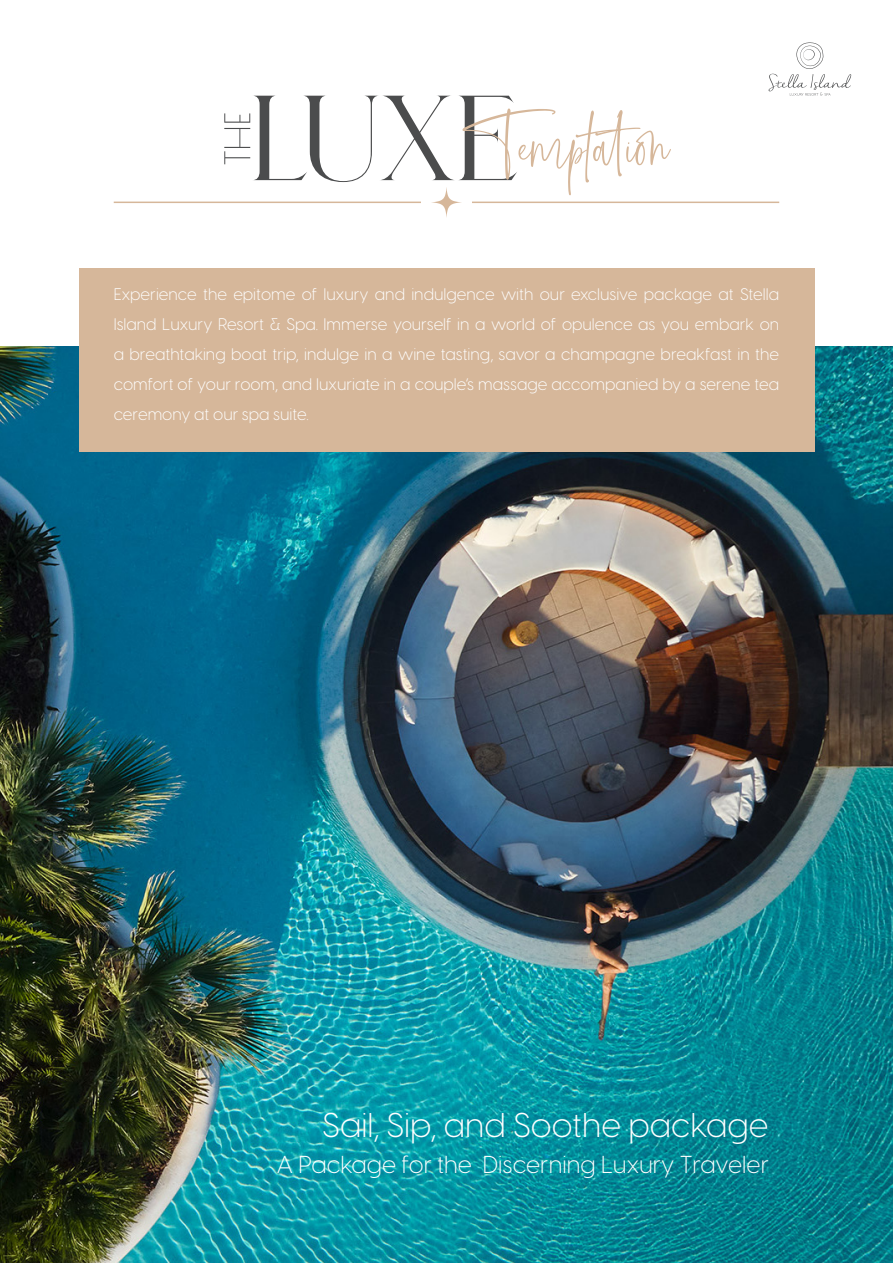
<style>
.page{position:relative;width:893px;height:1263px;background:#fff}
.page>*{position:absolute;margin:0;border:0;box-sizing:border-box;transform-origin:0 0}
.t1{font:54.45px "Gonestone Signature";color:#d6b79a}
.t2{font:300 33.75px "Visby CF";color:#fff}
.t3{font:300 24.15px "Visby CF";color:#fff}
.t4{font:300 16.5px/30px "Visby CF";color:#fff;text-align:justify}
</style>
<div class="page">
<img style="left:0;top:347px;width:893px;height:916px">
<svg style="left:224px;top:96px;width:293px;height:121px"></svg>
<hr style="left:472px;top:202px;width:307px;height:1px;background:#d6b79a">
<hr style="left:114px;top:202px;width:307px;height:1px;background:#d6b79a">
<div style="left:79px;top:268px;width:735px;height:184px;background:#d6b79a"></div>
<svg style="left:769px;top:42px;width:82px;height:54px"></svg>
<p class="t1" style="left:495px;top:120px;width:179px">Temptation</p>
<p class="t4" style="left:114px;top:279px;width:667px">Experience the epitome of luxury and indulgence with our exclusive package at Stella Island Luxury Resort &amp; Spa. Immerse yourself in a world of opulence as you embark on a breathtaking boat trip, indulge in a wine tasting, savor a champagne breakfast in the comfort of your room, and luxuriate in a couple’s massage accompanied by a serene tea ceremony at our spa suite.</p>
<p class="t2" style="left:322px;top:1105px;width:448px">Sail, Sip, and Soothe package</p>
<p class="t3" style="left:277px;top:1150px;width:494px">A Package for the Discerning Luxury Traveler</p>
</div>
